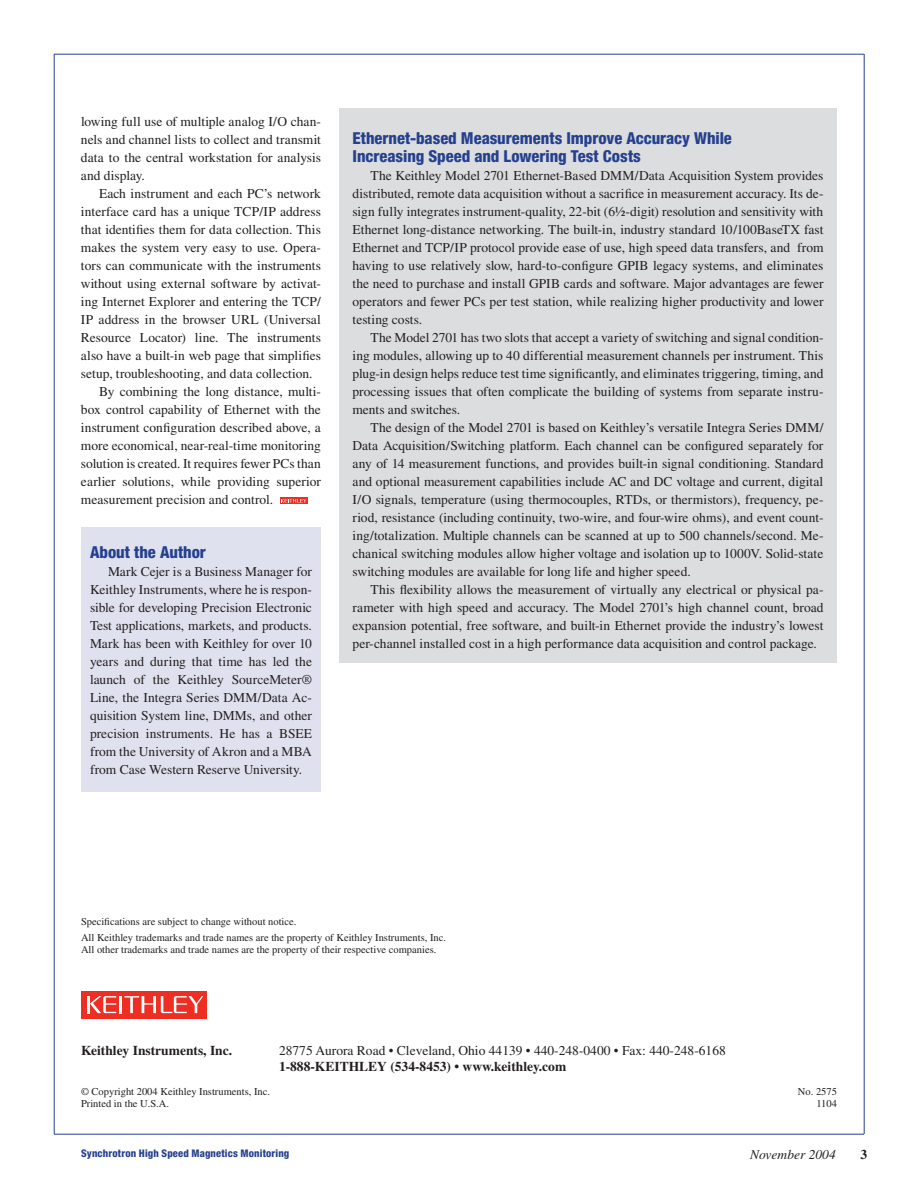
<style>
.page{position:relative;width:918px;height:1188px;background:#fff}
.page>*{position:absolute;margin:0;border:0;box-sizing:border-box;transform-origin:0 0}
.t1{font:800 condensed 16.5px/18px "Helvetica Neue";letter-spacing:-.005em;color:#25408f}
.t2{font:13.5px/18px "Times";color:#231f20;text-align:justify}
.t3{font:700 13.5px "Times";color:#231f20}
.t4{font:italic 13.5px "Times";color:#231f20}
.t5{font:10.5px/15.6px "Times";color:#231f20}
.t6{font:800 condensed 10.5px "Helvetica Neue";letter-spacing:.015em;color:#25408f}
</style>
<div class="page">
<hr style="left:864px;top:54px;width:1px;height:1080px;background:#25408f">
<hr style="left:54px;top:54px;width:810px;height:1px;background:#25408f">
<hr style="left:54px;top:54px;width:1px;height:1080px;background:#25408f">
<hr style="left:54px;top:1134px;width:810px;height:1px;background:#25408f">
<div style="left:280px;top:498px;width:27px;height:6px;background:#ee2e22"></div>
<svg style="left:281px;top:499px;width:25px;height:4px"></svg>
<div style="left:81px;top:527px;width:240px;height:265px;background:#e0e1ee"></div>
<div style="left:81px;top:991px;width:126px;height:28px;background:#ee2e22"></div>
<hr style="left:119px;top:996px;width:3px;height:17px;background:#fff">
<svg style="left:87px;top:996px;width:29px;height:17px"></svg>
<svg style="left:124px;top:996px;width:79px;height:17px"></svg>
<div style="left:339px;top:108px;width:498px;height:555px;background:#dcdddf"></div>
<p class="t2" style="left:81px;top:112px;width:242px">lowing full use of multiple analog I/O chan&shy;nels and channel lists to collect and transmit data to the central workstation for analysis and display.</p>
<p class="t2" style="left:99px;top:184px;width:223px">Each instrument and each PC’s network</p>
<p class="t2" style="left:81px;top:202px;width:241px">interface card has a unique TCP/IP address</p>
<p class="t2" style="left:81px;top:220px;width:241px">that identifies them for data collection. This</p>
<p class="t2" style="left:81px;top:238px;width:242px">makes the system very easy to use. Opera-</p>
<p class="t2" style="left:81px;top:256px;width:241px">tors can communicate with the instruments</p>
<p class="t2" style="left:81px;top:274px;width:242px">without using external software by activat-</p>
<p class="t2" style="left:81px;top:292px;width:241px">ing Internet Explorer and entering the TCP/</p>
<p class="t2" style="left:81px;top:310px;width:241px">IP address in the browser URL (Universal</p>
<p class="t2" style="left:81px;top:328px;width:241px">Resource Locator) line. The instruments</p>
<p class="t2" style="left:81px;top:346px;width:242px">also have a built-in web page that simplifies</p>
<p class="t2" style="left:81px;top:364px;width:233px">setup, troubleshooting, and data collection.</p>
<p class="t2" style="left:99px;top:382px;width:224px">By combining the long distance, multi-</p>
<p class="t2" style="left:81px;top:400px;width:241px">box control capability of Ethernet with the</p>
<p class="t2" style="left:81px;top:418px;width:241px">instrument configuration described above, a</p>
<p class="t2" style="left:81px;top:436px;width:241px">more economical, near-real-time monitoring</p>
<p class="t2" style="left:81px;top:454px;width:241px">solution is created. It requires fewer PCs than</p>
<p class="t2" style="left:81px;top:472px;width:241px">earlier solutions, while providing superior</p>
<p class="t2" style="left:81px;top:490px;width:194px">measurement precision and control.</p>
<p class="t1" style="left:90px;top:543px;width:118px">About the Author</p>
<p class="t2" style="left:90px;top:562px;width:224px;text-indent:18px">Mark Cejer is a Business Manager for Keithley Instruments, where he is respon&shy;sible for developing Precision Electronic Test applications, markets, and products.<br>Mark has been with Keithley for over 10 years and during that time has led the launch of the Keithley SourceMeter® Line, the Integra Series DMM/Data Ac&shy;quisition System line, DMMs, and other precision instruments. He has a BSEE from the University of Akron and a MBA from Case Western Reserve University.</p>
<p class="t1" style="left:352px;top:129px;width:381px">Ethernet-based Measurements Improve Accuracy While<br>Increasing Speed and Lowering Test Costs</p>
<p class="t2" style="left:353px;top:166px;width:473px;text-indent:18px">The Keithley Model 2701 Ethernet-Based DMM/Data Acquisition System provides distributed, remote data acquisition without a sacrifice in measurement accuracy. Its de&shy;sign fully integrates instrument-quality, 22-bit (6½-digit) resolution and sensitivity with Ethernet long-distance networking. The built-in, industry standard 10/100BaseTX fast Ethernet and TCP/IP protocol provide ease of use, high speed data transfers, and from having to use relatively slow, hard-to-configure GPIB legacy systems, and eliminates the need to purchase and install GPIB cards and software. Major advantages are fewer operators and fewer PCs per test station, while realizing higher productivity and lower testing costs.</p>
<p class="t2" style="left:353px;top:328px;width:473px;text-indent:18px">The Model 2701 has two slots that accept a variety of switching and signal condition&shy;ing modules, allowing up to 40 differential measurement channels per instrument. This plug-in design helps reduce test time significantly, and eliminates triggering, timing, and processing issues that often complicate the building of systems from separate instru&shy;ments and switches.</p>
<p class="t2" style="left:353px;top:418px;width:473px;text-indent:18px">The design of the Model 2701 is based on Keithley’s versatile Integra Series DMM/ Data Acquisition/Switching platform. Each channel can be configured separately for any of 14 measurement functions, and provides built-in signal conditioning. Standard and optional measurement capabilities include AC and DC voltage and current, digital I/O signals, temperature (using thermocouples, RTDs, or thermistors), frequency, pe&shy;riod, resistance (including continuity, two-wire, and four-wire ohms), and event count&shy;ing/totalization. Multiple channels can be scanned at up to 500 channels/second. Me&shy;chanical switching modules allow higher voltage and isolation up to 1000V. Solid-state switching modules are available for long life and higher speed.</p>
<p class="t2" style="left:353px;top:580px;width:473px;text-indent:18px">This flexibility allows the measurement of virtually any electrical or physical pa&shy;rameter with high speed and accuracy. The Model 2701’s high channel count, broad expansion potential, free software, and built-in Ethernet provide the industry’s lowest per-channel installed cost in a high performance data acquisition and control package.</p>
<p class="t5" style="left:81px;top:914px;width:367px">Specifications are subject to change without notice.<br>All Keithley trademarks and trade names are the property of Keithley Instruments, Inc.</p>
<p class="t5" style="left:81px;top:942px;width:357px">All other trademarks and trade names are the property of their respective companies.</p>
<p class="t3" style="left:81px;top:1042px;width:153px">Keithley Instruments, Inc.</p>
<p class="t2" style="left:279px;top:1041px;width:448px">28775 Aurora Road • Cleveland, Ohio 44139 • 440-248-0400 • Fax: 440-248-6168</p>
<p class="t3" style="left:279px;top:1058px;width:289px">1-888-KEITHLEY (534-8453) • www.keithley.com</p>
<p class="t5" style="left:81px;top:1084px;width:191px">© Copyright 2004 Keithley Instruments, Inc.</p>
<p class="t5" style="left:798px;top:1084px;width:41px">No. 2575</p>
<p class="t5" style="left:81px;top:1096px;width:90px">Printed in the U.S.A.</p>
<p class="t5" style="left:816px;top:1096px;width:22px">1104</p>
<p class="t6" style="left:81px;top:1147px;width:210px">Synchrotron High Speed Magnetics Monitoring</p>
<p class="t4" style="left:750px;top:1147px;width:87px">November 2004</p>
<p class="t3" style="left:861px;top:1146px;width:8px">3</p>
</div>
